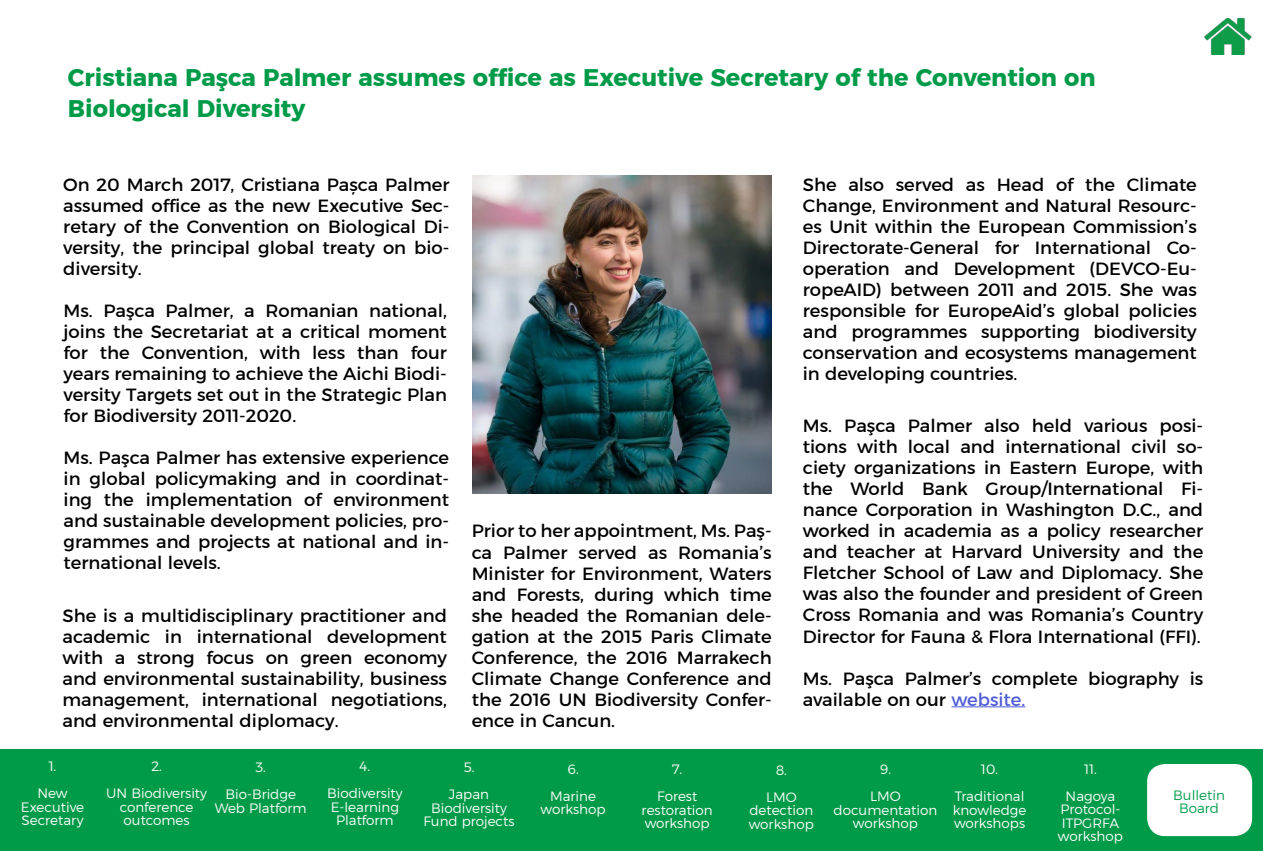
<style>
.page{position:relative;width:1263px;height:851px;background:#fff}
.page>*{position:absolute;margin:0;border:0;box-sizing:border-box;transform-origin:0 0}
.t1{font:700 24px/31.5px "Montserrat";color:#009b48}
.t2{font:18px/21px "Montserrat";color:#000;text-align:justify}
.t3{font:300 13.5px/27px "Montserrat";color:#fff;text-align:center}
.t4{font:300 13.5px/13.5px "Montserrat";color:#019c49;text-align:center}
.s1{color:#4f5cd6}
</style>
<div class="page">
<hr style="left:951px;top:706px;width:74px;height:1px;background:#4f5cd6">
<img style="left:472px;top:176px;width:299px;height:317px">
<img style="left:1204px;top:17px;width:48px;height:37px">
<div style="left:0;top:748px;width:1263px;height:102px;background:#009b48"></div>
<div style="left:1147px;top:763px;width:105px;height:73px;background:#fff;border-radius:18px"></div>
<h1 class="t1" style="left:68px;top:61px;width:1029px">Cristiana Paşca Palmer assumes office as Executive Secretary of the Convention on<br>Biological Diversity</h1>
<p class="t2" style="left:63px;top:173px;width:388px">On 20 March 2017, Cristiana Pașca Palmer assumed office as the new Executive Sec&shy;retary of the Convention on Biological Di&shy;versity, the principal global treaty on bio&shy;diversity.</p>
<p class="t2" style="left:64px;top:300px;width:385px">Ms. Paşca Palmer, a Romanian national, joins the Secretariat at a critical moment for the Convention, with less than four years remaining to achieve the Aichi Biodi&shy;versity Targets set out in the Strategic Plan for Biodiversity 2011-2020.</p>
<p class="t2" style="left:64px;top:446px;width:387px">Ms. Paşca Palmer has extensive experience in global policymaking and in coordinat&shy;ing the implementation of environment and sustainable development policies, pro&shy;grammes and projects at national and in&shy;ternational levels.</p>
<p class="t2" style="left:63px;top:604px;width:386px">She is a multidisciplinary practitioner and academic in international development with a strong focus on green economy and environmental sustainability, business management, international negotiations, and environmental diplomacy.</p>
<p class="t2" style="left:472px;top:520px;width:302px">Prior to her appointment, Ms. Paş&shy;ca Palmer served as Romania’s Minister for Environment, Waters and Forests, during which time she headed the Romanian dele&shy;gation at the 2015 Paris Climate Conference, the 2016 Marrakech Climate Change Conference and the 2016 UN Biodiversity Confer&shy;ence in Cancun.</p>
<p class="t2" style="left:803px;top:174px;width:395px">She also served as Head of the Climate Change, Environment and Natural Resourc&shy;es Unit within the European Commission’s Directorate-General for International Co&shy;operation and Development (DEVCO-Eu&shy;ropeAID) between 2011 and 2015. She was responsible for EuropeAid’s global policies and programmes supporting biodiversity conservation and ecosystems management in developing countries.</p>
<p class="t2" style="left:803px;top:415px;width:402px">Ms. Paşca Palmer also held various posi&shy;tions with local and international civil so&shy;ciety organizations in Eastern Europe, with the World Bank Group/International Fi&shy;nance Corporation in Washington D.C., and worked in academia as a policy researcher and teacher at Harvard University and the Fletcher School of Law and Diplomacy. She was also the founder and president of Green Cross Romania and was Romania’s Country Director for Fauna &amp; Flora International (FFI).</p>
<p class="t2" style="left:803px;top:667px;width:402px">Ms. Paşca Palmer’s complete biography is available on our <span class="s1">website.</span></p>
<p class="t3" style="left:37px;top:752px;width:32px">1.<br>New</p>
<p class="t3" style="left:21px;top:799px;width:65px;line-height:13.5px;text-align:left">Executive<br>Secretary</p>
<p class="t3" style="left:106px;top:752px;width:102px">2.<br>UN Biodiversity</p>
<p class="t3" style="left:120px;top:800px;width:75px;line-height:13.5px;text-align:left">conference outcomes</p>
<p class="t3" style="left:225px;top:753px;width:72px">3.<br>Bio-Bridge</p>
<p class="t3" style="left:215px;top:794px;width:93px">Web Platform</p>
<p class="t3" style="left:327px;top:752px;width:77px">4.<br>Biodiversity</p>
<p class="t3" style="left:331px;top:800px;width:70px;line-height:13.5px">E-learning<br>Platform</p>
<p class="t3" style="left:449px;top:753px;width:42px">5.<br>Japan</p>
<p class="t3" style="left:423px;top:800px;width:93px;line-height:13.5px">Biodiversity<br>Fund projects</p>
<p class="t3" style="left:550px;top:755px;width:47px">6.<br>Marine</p>
<p class="t3" style="left:541px;top:795px;width:66px">workshop</p>
<p class="t3" style="left:657px;top:755px;width:42px">7.<br>Forest</p>
<p class="t3" style="left:642px;top:803px;width:73px;line-height:13.5px;text-align:left">restoration workshop</p>
<p class="t3" style="left:766px;top:756px;width:32px">8.<br>LMO</p>
<p class="t3" style="left:749px;top:803px;width:66px;line-height:13.5px;text-align:left">detection workshop</p>
<p class="t3" style="left:870px;top:755px;width:32px">9.<br>LMO</p>
<p class="t3" style="left:833px;top:803px;width:105px;line-height:13.5px">documentation workshop</p>
<p class="t3" style="left:955px;top:755px;width:71px">10.<br>Traditional</p>
<p class="t3" style="left:953px;top:803px;width:75px;line-height:13.5px;text-align:left">knowledge workshops</p>
<p class="t3" style="left:1066px;top:755px;width:51px">11.<br>Nagoya</p>
<p class="t3" style="left:1058px;top:802px;width:66px;line-height:13.5px;text-align:left">Protocol-<br>ITPGRFA workshop</p>
<p class="t4" style="left:1173px;top:788px;width:53px">Bulletin<br>Board</p>
</div>
